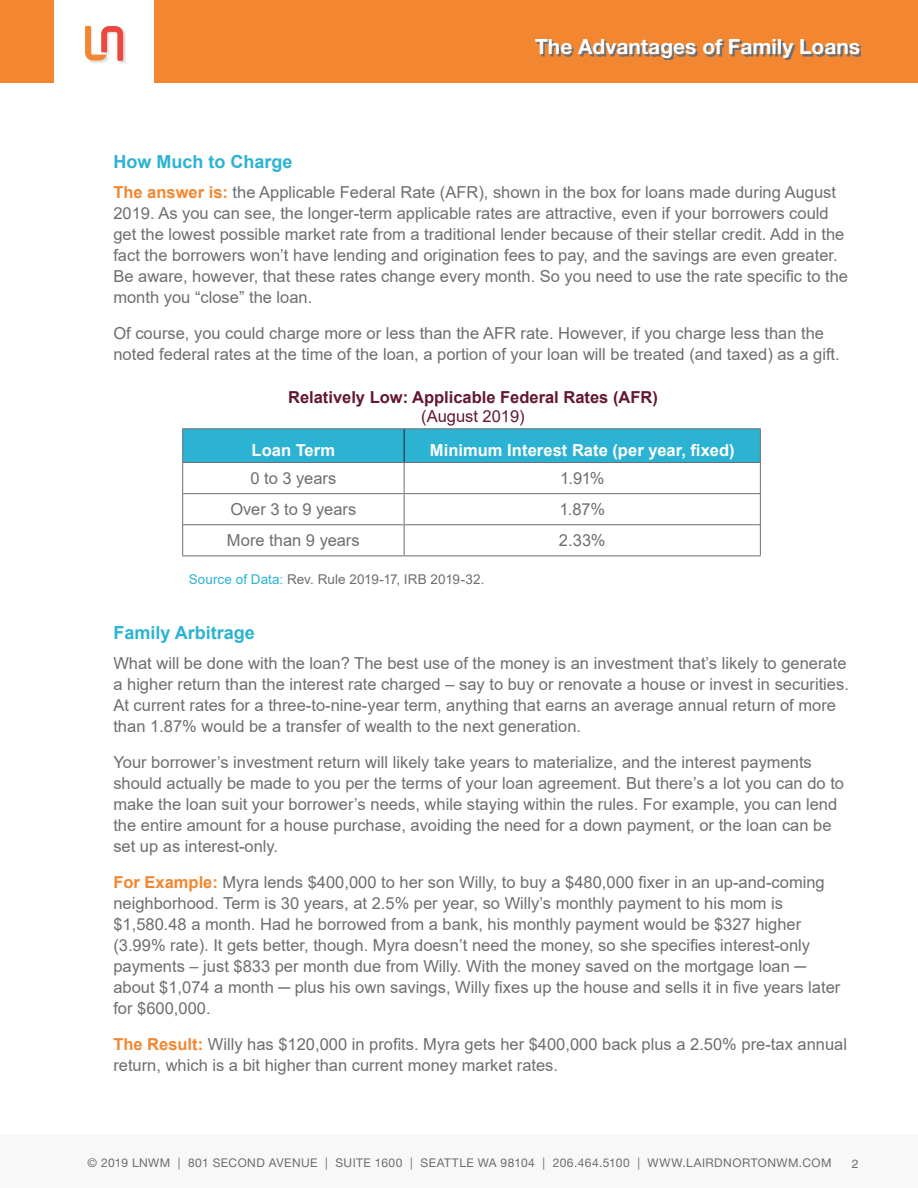
<style>
.page{position:relative;width:918px;height:1188px;background:#fff}
.page>*{position:absolute;margin:0;border:0;box-sizing:border-box;transform-origin:0 0}
.t1{font:700 21px "Helvetica Neue LT Std";color:#fff}
.t2{font:700 18px "Arial";color:#2cb3d3}
.t3{font:16.5px/21px "Arial";color:#6d6e71}
.t4{font:700 16.5px "Arial";letter-spacing:.005em;color:#fff}
.t5{font:700 16.5px "Arial";color:#631730}
.t6{font:16.5px "Arial";color:#631730}
.t7{font:13.5px "Arial";letter-spacing:.005em;color:#6d6e71}
.t8{font:12px "Helvetica Neue LT Std";letter-spacing:.04em;color:#6c6d70}
.t9{font:12px "Helvetica LT Std";color:#6c6d70}
.s1{font-weight:700;color:#f38630}
.s2{color:#2cb3d3}
</style>
<div class="page">
<div style="left:85px;top:26px;width:41px;height:38px;background:#231f20;opacity:.15"></div>
<svg style="left:85px;top:26px;width:38px;height:35px"></svg>
<div style="left:0;top:0;width:54px;height:83px;background:#f38630"></div>
<div style="left:154px;top:0;width:764px;height:83px;background:#f38630"></div>
<svg style="left:537px;top:41px;width:324px;height:19px"></svg>
<div style="left:0;top:1134px;width:918px;height:54px;background:#f8f8f8"></div>
<div style="left:183px;top:429px;width:577px;height:33px;background:#2cb3d3"></div>
<hr style="left:404px;top:429px;width:1px;height:33px;background:#231f20">
<hr style="left:183px;top:493px;width:221px;height:1px;background:#6d6e71">
<hr style="left:405px;top:493px;width:355px;height:1px;background:#6d6e71">
<hr style="left:183px;top:525px;width:221px;height:1px;background:#6d6e71">
<hr style="left:405px;top:525px;width:355px;height:1px;background:#6d6e71">
<hr style="left:182px;top:428px;width:222px;height:1px;background:#6d6e71">
<hr style="left:182px;top:429px;width:1px;height:33px;background:#6d6e71">
<hr style="left:404px;top:428px;width:357px;height:1px;background:#6d6e71">
<hr style="left:760px;top:429px;width:1px;height:33px;background:#6d6e71">
<hr style="left:182px;top:462px;width:222px;height:1px;background:#6d6e71">
<hr style="left:404px;top:462px;width:357px;height:1px;background:#6d6e71">
<hr style="left:182px;top:463px;width:1px;height:31px;background:#6d6e71">
<hr style="left:182px;top:494px;width:1px;height:31px;background:#6d6e71">
<hr style="left:182px;top:525px;width:1px;height:31px;background:#6d6e71">
<hr style="left:182px;top:556px;width:222px;height:1px;background:#6d6e71">
<hr style="left:404px;top:463px;width:1px;height:31px;background:#6d6e71">
<hr style="left:760px;top:463px;width:1px;height:31px;background:#6d6e71">
<hr style="left:404px;top:494px;width:1px;height:31px;background:#6d6e71">
<hr style="left:760px;top:494px;width:1px;height:31px;background:#6d6e71">
<hr style="left:404px;top:525px;width:1px;height:31px;background:#6d6e71">
<hr style="left:760px;top:525px;width:1px;height:31px;background:#6d6e71">
<hr style="left:404px;top:556px;width:357px;height:1px;background:#6d6e71">
<p class="t1" style="left:535px;top:34px;width:327px">The Advantages of Family Loans</p>
<p class="t2" style="left:113px;top:149px;width:181px">How Much to Charge</p>
<p class="t3" style="left:113px;top:182px;width:736px"><span class="s1">The answer is:</span> the Applicable Federal Rate (AFR), shown in the box for loans made during August 2019. As you can see, the longer-term applicable rates are attractive, even if your borrowers could get the lowest possible market rate from a traditional lender because of their stellar credit. Add in the fact the borrowers won’t have lending and origination fees to pay, and the savings are even greater.<br>Be aware, however, that these rates change every month. So you need to use the rate specific to the month you “close” the loan.</p>
<p class="t3" style="left:113px;top:323px;width:728px">Of course, you could charge more or less than the AFR rate. However, if you charge less than the noted federal rates at the time of the loan, a portion of your loan will be treated (and taxed) as a gift.</p>
<p class="t5" style="left:288px;top:385px;width:371px">Relatively Low: Applicable Federal Rates (AFR)</p>
<p class="t6" style="left:421px;top:405px;width:105px">(August 2019)</p>
<p class="t4" style="left:252px;top:439px;width:85px">Loan Term</p>
<p class="t4" style="left:430px;top:439px;width:306px">Minimum Interest Rate (per year, fixed)</p>
<p class="t3" style="left:250px;top:468px;width:87px">0 to 3 years</p>
<p class="t3" style="left:560px;top:468px;width:46px">1.91%</p>
<p class="t3" style="left:230px;top:499px;width:128px">Over 3 to 9 years</p>
<p class="t3" style="left:559px;top:499px;width:47px">1.87%</p>
<p class="t3" style="left:227px;top:530px;width:134px">More than 9 years</p>
<p class="t3" style="left:559px;top:530px;width:48px">2.33%</p>
<p class="t7" style="left:189px;top:570px;width:297px"><span class="s2">Source of Data:</span> Rev. Rule 2019-17, IRB 2019-32.</p>
<p class="t2" style="left:113px;top:620px;width:143px">Family Arbitrage</p>
<p class="t3" style="left:113px;top:653px;width:737px">What will be done with the loan? The best use of the money is an investment that’s likely to generate a higher return than the interest rate charged – say to buy or renovate a house or invest in securities.<br>At current rates for a three-to-nine-year term, anything that earns an average annual return of more than 1.87% would be a transfer of wealth to the next generation.</p>
<p class="t3" style="left:113px;top:752px;width:732px">Your borrower’s investment return will likely take years to materialize, and the interest payments should actually be made to you per the terms of your loan agreement. But there’s a lot you can do to make the loan suit your borrower’s needs, while staying within the rules. For example, you can lend the entire amount for a house purchase, avoiding the need for a down payment, or the loan can be set up as interest-only.</p>
<p class="t3" style="left:113px;top:872px;width:729px"><span class="s1">For Example:</span> Myra lends $400,000 to her son Willy, to buy a $480,000 fixer in an up-and-coming neighborhood. Term is 30 years, at 2.5% per year, so Willy’s monthly payment to his mom is $1,580.48 a month. Had he borrowed from a bank, his monthly payment would be $327 higher (3.99% rate). It gets better, though. Myra doesn’t need the money, so she specifies interest-only payments – just $833 per month due from Willy. With the money saved on the mortgage loan ─ about $1,074 a month ─ plus his own savings, Willy fixes up the house and sells it in five years later for $600,000.</p>
<p class="t3" style="left:113px;top:1034px;width:735px"><span class="s1">The Result:</span> Willy has $120,000 in profits. Myra gets her $400,000 back plus a 2.50% pre-tax annual return, which is a bit higher than current money market rates.</p>
<p class="t8" style="left:88px;top:1156px;width:745px">© 2019 LNWM | 801 SECOND AVENUE | SUITE 1600 | SEATTLE WA 98104 | 206.464.5100 | WWW.LAIRDNORTONWM.COM</p>
<p class="t9" style="left:852px;top:1157px;width:8px">2</p>
</div>
